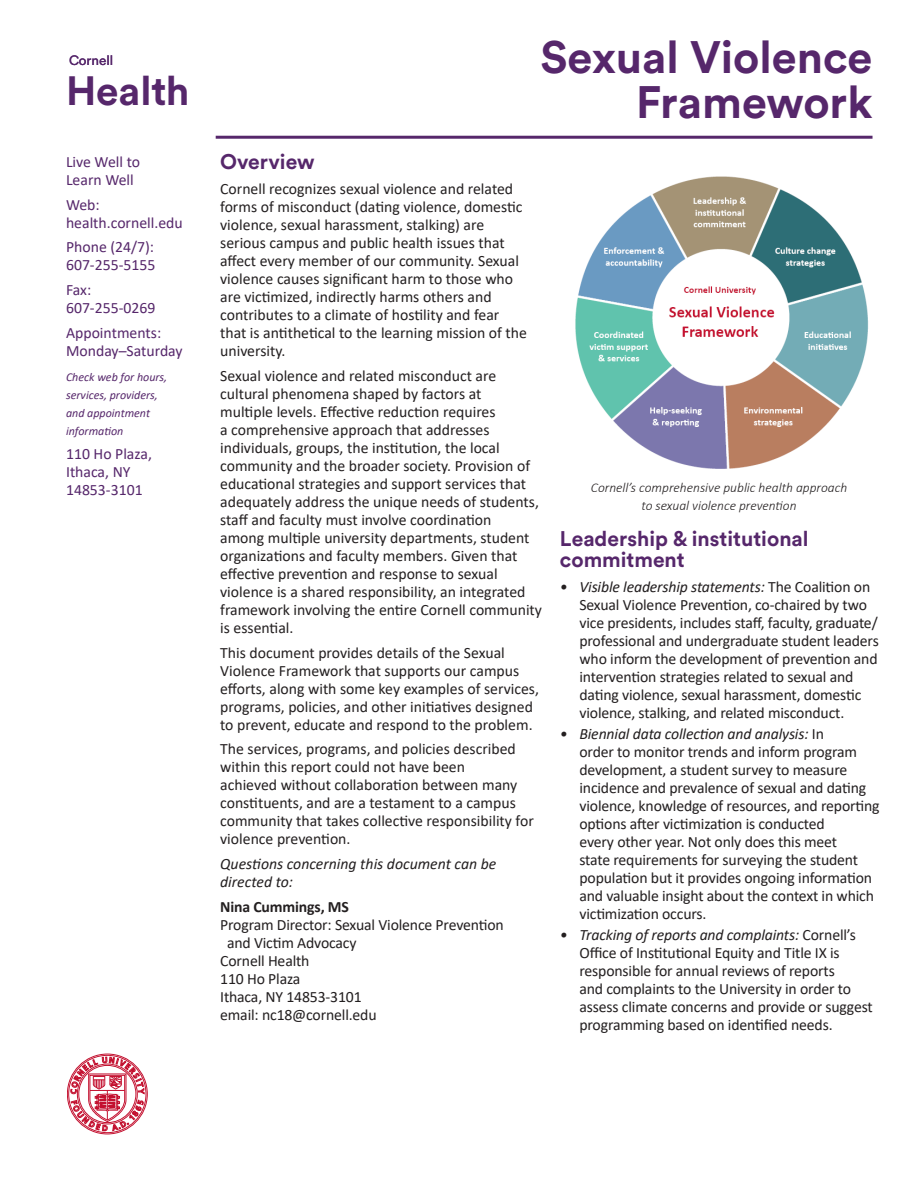
<style>
.page{position:relative;width:918px;height:1188px;background:#fff}
.page>*{position:absolute;margin:0;border:0;box-sizing:border-box;transform-origin:0 0}
.t1{font:700 45px/45px "Circular Std";color:#56276b;text-align:right}
.t2{font:700 40.5px "Circular Std";color:#56276b}
.t3{font:700 21px/21px "Circular Std";color:#56276b}
.Bulleted_text{font:15.75px/18px "Calibri";letter-spacing:-.01em;color:#231f20}
.t4{font:15.75px/18px "Calibri";color:#56276b}
.t5{font:italic 15.75px/18px "Calibri";color:#231f20}
.t6{font:700 15.75px "Calibri";letter-spacing:-.01em;color:#231f20}
.t7{font:italic 300 13.5px/18px "Calibri";color:#231f20;text-align:center}
.t8{font:13.5px "Circular Std";color:#56276b}
.t9{font:italic 12px/18px "Calibri";color:#56276b}
.s1{font-style:italic}
</style>
<div class="page">
<hr style="left:216px;top:136px;width:657px;height:3px;background:#56276b">
<img style="left:575px;top:176px;width:294px;height:293px">
<div style="left:826px;top:447px;width:35px;height:18px;background:#fff"></div>
<svg style="left:67px;top:1053px;width:81px;height:81px"></svg>
<p class="t8" style="left:69px;top:52px;width:46px">Cornell</p>
<h2 class="t2" style="left:66px;top:65px;width:125px">Health</h2>
<p class="t4" style="left:66px;top:152px;width:76px">Live Well to<br>Learn Well</p>
<p class="t4" style="left:66px;top:195px;width:118px">Web: health.cornell.edu</p>
<p class="t4" style="left:66px;top:238px;width:91px">Phone (24/7):<br>607-255-5155</p>
<p class="t4" style="left:66px;top:280px;width:91px">Fax:<br>607-255-0269</p>
<p class="t4" style="left:66px;top:323px;width:118px">Appointments:<br>Monday–Saturday</p>
<p class="t9" style="left:66px;top:367px;width:103px">Check web for hours, services, providers, and appointment information</p>
<p class="t4" style="left:66px;top:445px;width:87px">110 Ho Plaza,<br>Ithaca, NY<br>14853-3101</p>
<h1 class="t1" style="left:541px;top:34px;width:333px">Sexual Violence<br>Framework</h1>
<h2 class="t3" style="left:220px;top:151px;width:96px">Overview</h2>
<p class="Bulleted_text" style="left:220px;top:179px;width:308px">Cornell recognizes sexual violence and related forms of misconduct (dating violence, domestic violence, sexual harassment, stalking) are serious campus and public health issues that affect every member of our community. Sexual violence causes significant harm to those who are victimized, indirectly harms others and contributes to a climate of hostility and fear that is antithetical to the learning mission of the university.</p>
<p class="Bulleted_text" style="left:220px;top:366px;width:323px">Sexual violence and related misconduct are cultural phenomena shaped by factors at<br>multiple levels. Effective reduction requires<br>a comprehensive approach that addresses individuals, groups, the institution, the local community and the broader society. Provision of educational strategies and support services that adequately address the unique needs of students, staff and faculty must involve coordination<br>among multiple university departments, student organizations and faculty members. Given that effective prevention and response to sexual violence is a shared responsibility, an integrated framework involving the entire Cornell community is essential.</p>
<p class="Bulleted_text" style="left:220px;top:643px;width:320px">This document provides details of the Sexual Violence Framework that supports our campus efforts, along with some key examples of services, programs, policies, and other initiatives designed to prevent, educate and respond to the problem.</p>
<p class="Bulleted_text" style="left:220px;top:740px;width:315px">The services, programs, and policies described within this report could not have been<br>achieved without collaboration between many constituents, and are a testament to a campus community that takes collective responsibility for violence prevention.</p>
<p class="t5" style="left:220px;top:854px;width:278px">Questions concerning this document can be directed to:</p>
<p class="t6" style="left:220px;top:895px;width:130px">Nina Cummings, MS</p>
<p class="Bulleted_text" style="left:220px;top:915px;width:285px">Program Director: Sexual Violence Prevention</p>
<p class="Bulleted_text" style="left:227px;top:933px;width:131px">and Victim Advocacy</p>
<p class="Bulleted_text" style="left:220px;top:951px;width:91px">Cornell Health</p>
<p class="Bulleted_text" style="left:220px;top:969px;width:82px">110 Ho Plaza</p>
<p class="Bulleted_text" style="left:220px;top:987px;width:143px">Ithaca, NY 14853-3101</p>
<p class="Bulleted_text" style="left:220px;top:1005px;width:158px">email: nc18@cornell.edu</p>
<p class="t7" style="left:591px;top:478px;width:258px">Cornell’s comprehensive public health approach to sexual violence prevention</p>
<h2 class="t3" style="left:560px;top:528px;width:250px">Leadership &amp; institutional commitment</h2>
<p class="Bulleted_text" style="left:579px;top:577px;width:301px;text-indent:-20px"><span class="s1">• Visible leadership statements:</span> The Coalition on Sexual Violence Prevention, co-chaired by two vice presidents, includes staff, faculty, graduate/ professional and undergraduate student leaders who inform the development of prevention and intervention strategies related to sexual and dating violence, sexual harassment, domestic violence, stalking, and related misconduct.</p>
<p class="Bulleted_text" style="left:579px;top:725px;width:302px;text-indent:-20px"><span class="s1">• Biennial data collection and analysis:</span> In<br>order to monitor trends and inform program development, a student survey to measure incidence and prevalence of sexual and dating violence, knowledge of resources, and reporting options after victimization is conducted<br>every other year. Not only does this meet<br>state requirements for surveying the student population but it provides ongoing information and valuable insight about the context in which victimization occurs.</p>
<p class="Bulleted_text" style="left:579px;top:926px;width:295px;text-indent:-20px"><span class="s1">• Tracking of reports and complaints:</span> Cornell’s Office of Institutional Equity and Title IX is responsible for annual reviews of reports<br>and complaints to the University in order to assess climate concerns and provide or suggest programming based on identified needs.</p>
</div>
